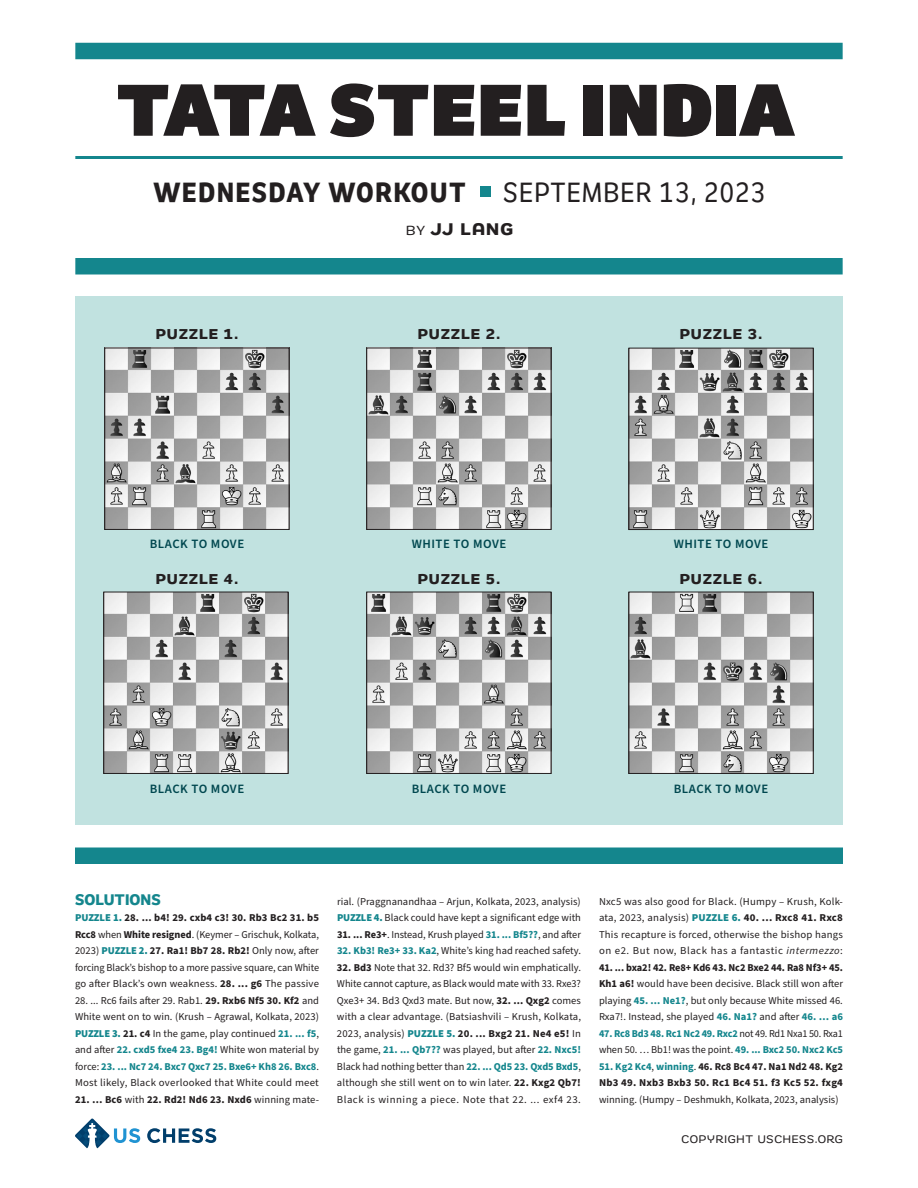
<style>
.page{position:relative;width:918px;height:1188px;background:#fff}
.page>*{position:absolute;margin:0;border:0;box-sizing:border-box;transform-origin:0 0}
.HEDLINE{font:900 75px "Remora Sans W2";color:#231f20}
.DEK{font:700 28.5px "Remora Sans W1";letter-spacing:.045em;color:#231f20}
.DEK-2{font:500 28.5px "Remora Sans W1";letter-spacing:.045em;color:#231f20}
.t1{font:700 17.25px "Remora Sans W3";letter-spacing:.065em;color:#231f20}
.SOLUTIONS_Page_Title{font:700 15.75px "Remora Sans W2";color:#14868d}
.MYM_DIAGRAM_TITLE{font:700 14.7px "Remora Sans W3";letter-spacing:.055em;color:#231f20}
.MYM_DIAGRAM_CAPTION{font:600 12.75px "Source Sans Pro";letter-spacing:.04em;color:#00474f}
.t2{font:500 11.25px "Remora Sans W3";letter-spacing:.07em;color:#231f20}
.SOLUTIONS_CLASSIFIED{font:10.5px/16.5px "Source Sans Pro";letter-spacing:.005em;color:#231f20;text-align:justify}
.SOLUTIONS_CLASSIFIED-2{font:700 10.5px/16.5px "Source Sans Pro";letter-spacing:.01em;color:#231f20;text-align:justify}
.SOLUTIONS_CLASSIFIED-3{font:700 10.5px/16.5px "Source Sans Pro";letter-spacing:-.015em;color:#14868d}
.s1{font-weight:500;font-size:13.5px}
.s2{font-weight:900;color:#14868d}
.s3{font-weight:700}
.s4{font-weight:700;color:#14868d}
.s5{font-weight:400}
.s6{font-style:italic}
.s7{font-weight:400;color:#231f20}
.s8{color:#14868d}
</style>
<div class="page">
<div style="left:75px;top:848px;width:768px;height:16px;background:#14868d"></div>
<div style="left:75px;top:297px;width:768px;height:528px;background:#c1e2e0"></div>
<div style="left:75px;top:43px;width:768px;height:16px;background:#14868d"></div>
<hr style="left:75px;top:156px;width:768px;height:3px;background:#14868d">
<div style="left:75px;top:258px;width:768px;height:16px;background:#14868d"></div>
<svg style="left:147px;top:1128px;width:69px;height:15px"></svg>
<svg style="left:75px;top:1119px;width:65px;height:29px"></svg>
<img style="left:107px;top:350px;width:180px;height:178px">
<img style="left:106px;top:594px;width:180px;height:178px">
<div style="left:104px;top:592px;width:184px;height:182px;border:1px solid #231f20"></div>
<img style="left:369px;top:350px;width:180px;height:178px">
<img style="left:369px;top:594px;width:180px;height:178px">
<div style="left:367px;top:592px;width:184px;height:182px;border:1px solid #231f20"></div>
<img style="left:631px;top:350px;width:180px;height:178px">
<div style="left:629px;top:348px;width:184px;height:182px;border:1px solid #231f20"></div>
<img style="left:631px;top:594px;width:180px;height:178px">
<div style="left:629px;top:592px;width:184px;height:182px;border:1px solid #231f20"></div>
<div style="left:480px;top:186px;width:11px;height:11px;background:#14868d"></div>
<p class="HEDLINE" style="left:116px;top:61px;width:680px">TATA STEEL INDIA</p>
<p class="DEK" style="left:154px;top:174px;width:314px">WEDNESDAY WORKOUT</p>
<p class="DEK-2" style="left:504px;top:174px;width:263px">SEPTEMBER 13, 2023</p>
<p class="MYM_DIAGRAM_TITLE" style="left:156px;top:325px;width:84px">PUZZLE 1.</p>
<p class="MYM_DIAGRAM_CAPTION" style="left:150px;top:535px;width:96px">BLACK TO MOVE</p>
<p class="MYM_DIAGRAM_TITLE" style="left:156px;top:570px;width:84px">PUZZLE 4.</p>
<h3 class="t1" style="left:406px;top:217px;width:108px"><span class="s1">BY</span> JJ LANG</h3>
<p class="MYM_DIAGRAM_TITLE" style="left:418px;top:325px;width:84px">PUZZLE 2.</p>
<p class="MYM_DIAGRAM_CAPTION" style="left:412px;top:535px;width:96px">WHITE TO MOVE</p>
<p class="MYM_DIAGRAM_TITLE" style="left:418px;top:570px;width:84px">PUZZLE 5.</p>
<p class="MYM_DIAGRAM_TITLE" style="left:680px;top:325px;width:84px">PUZZLE 3.</p>
<p class="MYM_DIAGRAM_CAPTION" style="left:674px;top:535px;width:96px">WHITE TO MOVE</p>
<p class="MYM_DIAGRAM_TITLE" style="left:680px;top:570px;width:84px">PUZZLE 6.</p>
<p class="MYM_DIAGRAM_CAPTION" style="left:150px;top:780px;width:96px">BLACK TO MOVE</p>
<p class="MYM_DIAGRAM_CAPTION" style="left:412px;top:780px;width:96px">BLACK TO MOVE</p>
<p class="MYM_DIAGRAM_CAPTION" style="left:674px;top:780px;width:96px">BLACK TO MOVE</p>
<p class="SOLUTIONS_Page_Title" style="left:75px;top:889px;width:87px">SOLUTIONS</p>
<p class="SOLUTIONS_CLASSIFIED" style="left:75px;top:910px;width:246px"><span class="s2">PUZZLE 1.</span> <span class="s3">28. ... b4! 29. cxb4 c3! 30. Rb3 Bc2 31. b5<br>Rcc8</span> when <span class="s3">White resigned</span>. (Keymer – Grischuk, Kolkata, 2023) <span class="s2">PUZZLE 2.</span> <span class="s3">27. Ra1! Bb7 28. Rb2!</span> Only now, after forcing Black’s bishop to a more passive square, can White go after Black’s own weakness. <span class="s3">28. ... g6</span> The passive</p>
<p class="SOLUTIONS_CLASSIFIED" style="left:75px;top:992px;width:246px">28. ... Rc6 fails after 29. Rab1. <span class="s3">29. Rxb6 Nf5 30. Kf2</span> and White went on to win. (Krush – Agrawal, Kolkata, 2023)<br><span class="s2">PUZZLE 3.</span> <span class="s3">21. c4</span> In the game, play continued <span class="s4">21. ... f5</span>, and after <span class="s4">22. cxd5 fxe4 23. Bg4!</span> White won material by force: <span class="s4">23. ... Nc7 24. Bxc7 Qxc7 25. Bxe6+ Kh8 26. Bxc8</span>.<br>Most likely, Black overlooked that White could meet</p>
<p class="SOLUTIONS_CLASSIFIED-2" style="left:75px;top:1091px;width:246px">21. … Bc6 <span class="s5">with</span> 22. Rd2! Nd6 23. Nxd6 <span class="s5">winning mate-</span></p>
<p class="SOLUTIONS_CLASSIFIED" style="left:337px;top:893px;width:245px">rial. (Praggnanandhaa – Arjun, Kolkata, 2023, analysis)<br><span class="s2">PUZZLE 4.</span> Black could have kept a significant edge with</p>
<p class="SOLUTIONS_CLASSIFIED" style="left:337px;top:926px;width:245px"><span class="s3">31. ... Re3+</span>. Instead, Krush played <span class="s4">31. ... Bf5??</span>, and after</p>
<p class="SOLUTIONS_CLASSIFIED" style="left:337px;top:943px;width:246px"><span class="s4">32. Kb3! Re3+ 33. Ka2</span>, White’s king had reached safety.</p>
<p class="SOLUTIONS_CLASSIFIED" style="left:337px;top:959px;width:246px"><span class="s3">32. Bd3</span> Note that 32. Rd3? Bf5 would win emphatically.<br>White cannot capture, as Black would mate with 33. Rxe3?<br>Qxe3+ 34. Bd3 Qxd3 mate. But now, <span class="s3">32. ... Qxg2</span> comes with a clear advantage. (Batsiashvili – Krush, Kolkata, 2023, analysis) <span class="s2">PUZZLE 5.</span> <span class="s3">20. ... Bxg2 21. Ne4 e5!</span> In the game, <span class="s4">21. ... Qb7??</span> was played, but after <span class="s4">22. Nxc5!<br></span>Black had nothing better than <span class="s4">22. ... Qd5 23. Qxd5 Bxd5</span>, although she still went on to win later. <span class="s3">22. Kxg2 Qb7!<br></span>Black is winning a piece. Note that 22. ... exf4 23.</p>
<p class="SOLUTIONS_CLASSIFIED" style="left:599px;top:893px;width:246px">Nxc5 was also good for Black. (Humpy – Krush, Kolk&shy;ata, 2023, analysis) <span class="s2">PUZZLE 6.</span> <span class="s3">40. ... Rxc8 41. Rxc8<br></span>This recapture is forced, otherwise the bishop hangs on e2. But now, Black has a fantastic <span class="s6">intermezzo</span>:</p>
<p class="SOLUTIONS_CLASSIFIED" style="left:599px;top:959px;width:246px"><span class="s3">41. ... bxa2! 42. Re8+ Kd6 43. Nc2 Bxe2 44. Ra8 Nf3+ 45.<br>Kh1 a6!</span> would have been decisive. Black still won after playing <span class="s4">45. ... Ne1?</span>, but only because White missed 46.<br>Rxa7!. Instead, she played <span class="s4">46. Na1?</span> and after <span class="s4">46. … a6</span></p>
<p class="SOLUTIONS_CLASSIFIED-3" style="left:599px;top:1025px;width:245px">47. Rc8 Bd3 48. Rc1 Nc2 49. Rxc2 <span class="s7">not 49. Rd1 Nxa1 50. Rxa1 when 50. … Bb1! was the point.</span> 49. ... Bxc2 50. Nxc2 Kc5</p>
<p class="SOLUTIONS_CLASSIFIED-2" style="left:599px;top:1058px;width:246px"><span class="s8">51. Kg2 Kc4</span><span class="s5">,</span> <span class="s8">winning</span><span class="s5">.</span> 46. Rc8 Bc4 47. Na1 Nd2 48. Kg2<br>Nb3 49. Nxb3 Bxb3 50. Rc1 Bc4 51. f3 Kc5 52. fxg4 <span class="s5">winning. (Humpy – Deshmukh, Kolkata, 2023, analysis)</span></p>
<p class="t2" style="left:681px;top:1132px;width:163px">COPYRIGHT USCHESS.ORG</p>
</div>
